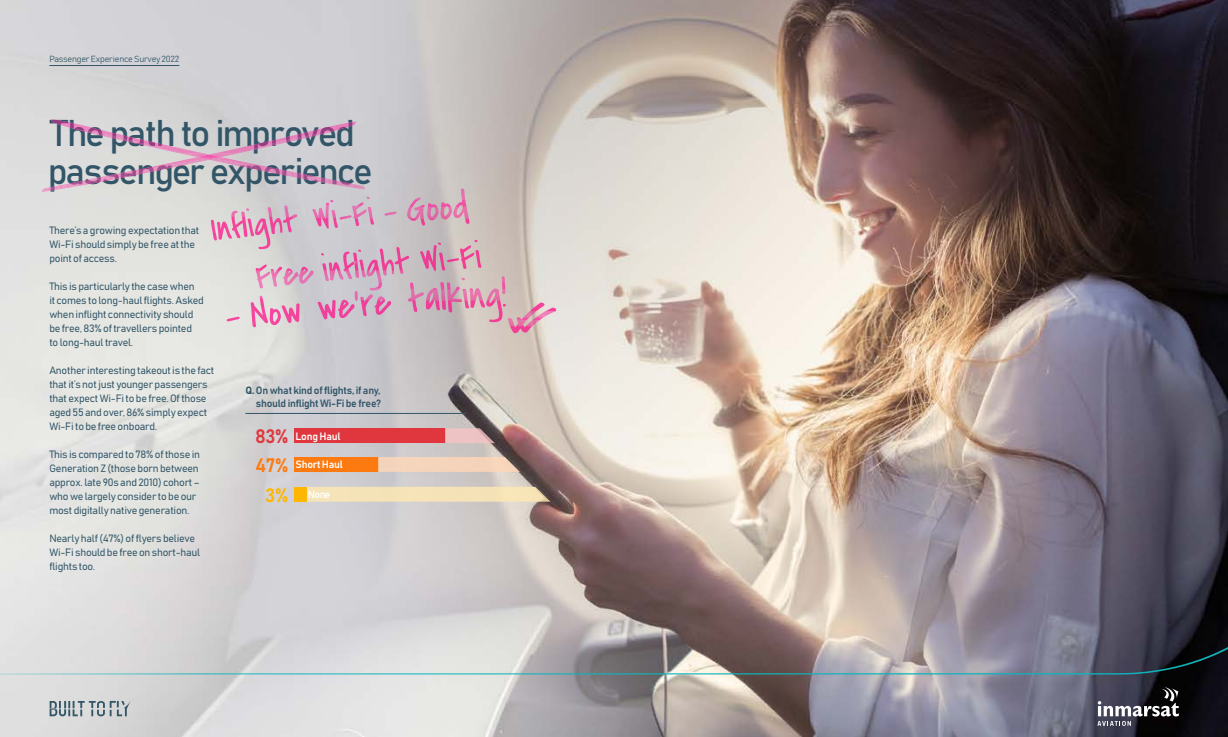
<style>
.page{position:relative;width:1228px;height:737px;background:#fff}
.page>*{position:absolute;margin:0;border:0;box-sizing:border-box;transform-origin:0 0}
.t1{font:36.75px/38.5px "Bahnschrift";letter-spacing:-.06em;color:#325668}
.t2{font:10.5px/14px "Bahnschrift";letter-spacing:-.02em;color:#325668}
.t3{font:10.5px "Bahnschrift";letter-spacing:-.02em;color:#fff}
.t4{font:8.75px "Bahnschrift";letter-spacing:-.02em;color:#325668}
.s1{font-size:19.25px;color:#df373d}
.s2{font-size:19.25px;color:#fd7a11}
.s3{font-size:19.25px;color:#ffb600}
</style>
<div class="page">
<img style="left:0;top:0;width:1228px;height:737px">
<svg style="left:50px;top:701px;width:81px;height:15px"></svg>
<div style="left:294px;top:457px;width:84px;height:15px;background:#fd7a11"></div>
<div style="left:294px;top:428px;width:152px;height:15px;background:#df373d"></div>
<svg style="left:1097px;top:687px;width:82px;height:39px;background:#504f58"></svg>
<img style="left:530px;top:302px;width:26px;height:9px">
<svg style="left:508px;top:311px;width:47px;height:15px"></svg>
<img style="left:510px;top:326px;width:22px;height:7px">
<img style="left:446px;top:428px;width:49px;height:15px">
<div style="left:378px;top:457px;width:142px;height:15px;background:#f5d4bb"></div>
<div style="left:294px;top:487px;width:13px;height:14px;background:#ffb600"></div>
<div style="left:307px;top:487px;width:243px;height:14px;background:#f5e3b8"></div>
<hr style="left:245px;top:413px;width:221px;height:1px;background:#325668">
<img style="left:51px;top:119px;width:158px;height:37px">
<img style="left:51px;top:120px;width:153px;height:33px">
<img style="left:234px;top:158px;width:59px;height:1px">
<img style="left:76px;top:129px;width:108px;height:24px">
<img style="left:84px;top:131px;width:80px;height:19px">
<img style="left:180px;top:153px;width:19px;height:4px">
<img style="left:94px;top:134px;width:46px;height:10px">
<img style="left:209px;top:159px;width:104px;height:19px">
<img style="left:226px;top:163px;width:95px;height:18px">
<img style="left:248px;top:168px;width:82px;height:15px">
<img style="left:288px;top:176px;width:50px;height:9px">
<img style="left:313px;top:178px;width:31px;height:4px">
<svg style="left:289px;top:171px;width:16px;height:4px"></svg>
<img style="left:298px;top:173px;width:14px;height:3px">
<img style="left:328px;top:180px;width:19px;height:6px">
<img style="left:305px;top:174px;width:14px;height:3px">
<img style="left:312px;top:176px;width:16px;height:4px">
<img style="left:329px;top:183px;width:7px;height:2px">
<img style="left:346px;top:183px;width:19px;height:6px">
<img style="left:319px;top:177px;width:17px;height:4px">
<img style="left:328px;top:180px;width:18px;height:3px">
<img style="left:346px;top:186px;width:9px;height:2px">
<img style="left:330px;top:179px;width:14px;height:3px">
<img style="left:336px;top:181px;width:19px;height:4px">
<img style="left:346px;top:183px;width:17px;height:3px">
<svg style="left:355px;top:185px;width:10px;height:4px"></svg>
<img style="left:209px;top:122px;width:147px;height:35px">
<img style="left:215px;top:122px;width:140px;height:31px">
<img style="left:114px;top:158px;width:78px;height:1px">
<img style="left:219px;top:153px;width:19px;height:4px">
<img style="left:235px;top:132px;width:96px;height:21px">
<img style="left:243px;top:134px;width:80px;height:18px">
<img style="left:101px;top:159px;width:108px;height:20px">
<svg style="left:192px;top:154px;width:42px;height:6px"></svg>
<img style="left:266px;top:136px;width:47px;height:11px">
<img style="left:93px;top:161px;width:109px;height:20px">
<img style="left:86px;top:166px;width:95px;height:17px">
<img style="left:77px;top:170px;width:81px;height:15px">
<img style="left:69px;top:178px;width:50px;height:9px">
<svg style="left:102px;top:174px;width:15px;height:4px"></svg>
<img style="left:95px;top:176px;width:14px;height:3px">
<img style="left:87px;top:177px;width:15px;height:3px">
<img style="left:79px;top:179px;width:16px;height:3px">
<img style="left:79px;top:183px;width:8px;height:2px">
<img style="left:70px;top:180px;width:17px;height:3px">
<img style="left:76px;top:182px;width:3px;height:4px">
<svg style="left:42px;top:182px;width:34px;height:10px"></svg>
<svg style="left:0;top:640px;width:1228px;height:34px;background:#a4a3a7"></svg>
<img style="left:277px;top:283px;width:228px;height:1px">
<img style="left:259px;top:282px;width:246px;height:1px">
<img style="left:258px;top:279px;width:247px;height:3px">
<img style="left:283px;top:276px;width:222px;height:4px">
<img style="left:304px;top:279px;width:201px;height:1px">
<img style="left:291px;top:277px;width:214px;height:2px">
<img style="left:257px;top:276px;width:124px;height:2px">
<svg style="left:362px;top:276px;width:19px;height:1px"></svg>
<img style="left:257px;top:275px;width:28px;height:1px">
<img style="left:285px;top:275px;width:101px;height:1px">
<img style="left:272px;top:274px;width:13px;height:1px">
<img style="left:285px;top:274px;width:24px;height:1px">
<img style="left:309px;top:274px;width:94px;height:1px">
<img style="left:295px;top:273px;width:108px;height:1px">
<img style="left:275px;top:272px;width:14px;height:1px">
<img style="left:289px;top:272px;width:114px;height:1px">
<img style="left:286px;top:271px;width:25px;height:1px">
<img style="left:311px;top:271px;width:125px;height:1px">
<img style="left:420px;top:240px;width:57px;height:31px">
<img style="left:277px;top:284px;width:228px;height:1px">
<img style="left:259px;top:285px;width:246px;height:7px">
<img style="left:260px;top:286px;width:245px;height:1px">
<img style="left:260px;top:287px;width:245px;height:1px">
<img style="left:261px;top:288px;width:244px;height:6px">
<img style="left:355px;top:292px;width:145px;height:1px">
<img style="left:355px;top:293px;width:145px;height:5px">
<img style="left:461px;top:296px;width:29px;height:3px">
<img style="left:260px;top:296px;width:201px;height:1px">
<img style="left:260px;top:297px;width:207px;height:3px">
<img style="left:251px;top:298px;width:106px;height:29px">
<img style="left:367px;top:200px;width:95px;height:5px">
<img style="left:367px;top:197px;width:98px;height:3px">
<svg style="left:461px;top:189px;width:4px;height:9px"></svg>
<img style="left:285px;top:205px;width:182px;height:1px">
<img style="left:284px;top:206px;width:183px;height:1px">
<img style="left:461px;top:207px;width:6px;height:5px">
<img style="left:407px;top:207px;width:54px;height:5px">
<img style="left:268px;top:207px;width:139px;height:1px">
<img style="left:410px;top:208px;width:20px;height:1px">
<img style="left:246px;top:208px;width:164px;height:1px">
<img style="left:246px;top:209px;width:192px;height:5px">
<img style="left:246px;top:210px;width:82px;height:1px">
<img style="left:410px;top:211px;width:21px;height:1px">
<img style="left:233px;top:211px;width:177px;height:1px">
<img style="left:232px;top:212px;width:199px;height:4px">
<img style="left:351px;top:213px;width:56px;height:1px">
<img style="left:232px;top:213px;width:119px;height:1px">
<img style="left:231px;top:214px;width:181px;height:3px">
<img style="left:231px;top:215px;width:142px;height:1px">
<img style="left:280px;top:216px;width:93px;height:2px">
<img style="left:231px;top:216px;width:49px;height:22px">
<hr style="left:49px;top:65px;width:130px;height:1px;background:#325668">
<p class="t4" style="left:49px;top:53px;width:132px">Passenger Experience Survey 2022</p>
<p class="t4" style="left:91px;top:53px;width:6px">e</p>
<p class="t4" style="left:134px;top:53px;width:46px">survey 2022</p>
<h1 class="t1" style="left:48px;top:113px;width:326px">The path to improved passenger experience</h1>
<p class="t2" style="left:49px;top:223px;width:151px">There’s a growing expectation that<br>Wi-Fi should simply be free at the point of access.</p>
<p class="t2" style="left:49px;top:279px;width:156px">This is particularly the case when<br>it comes to long-haul flights. Asked when inflight connectivity should be free, 83% of travellers pointed<br>to long-haul travel.</p>
<p class="t2" style="left:49px;top:363px;width:166px">Another interesting takeout is the fact that it’s not just younger passengers that expect Wi-Fi to be free. Of those aged 55 and over, 86% simply expect Wi-Fi to be free onboard.</p>
<p class="t2" style="left:49px;top:447px;width:152px">This is compared to 78% of those in Generation Z (those born between approx. late 90s and 2010) cohort – who we largely consider to be our most digitally native generation.</p>
<p class="t2" style="left:49px;top:531px;width:152px">Nearly half (47%) of flyers believe<br>Wi-Fi should be free on short-haul flights too.</p>
<p class="t2" style="left:245px;top:384px;width:137px;line-height:12.2px;text-align:right">Q.On what kind of flights, if any, should inflight Wi-Fi be free?</p>
<p class="t3" style="left:255px;top:429px;width:87px"><span class="s1">83%</span> Long Haul</p>
<p class="t3" style="left:255px;top:458px;width:89px"><span class="s2">47%</span> Short Haul</p>
<p class="t3" style="left:265px;top:488px;width:67px"><span class="s3">3%</span> None</p>
</div>
